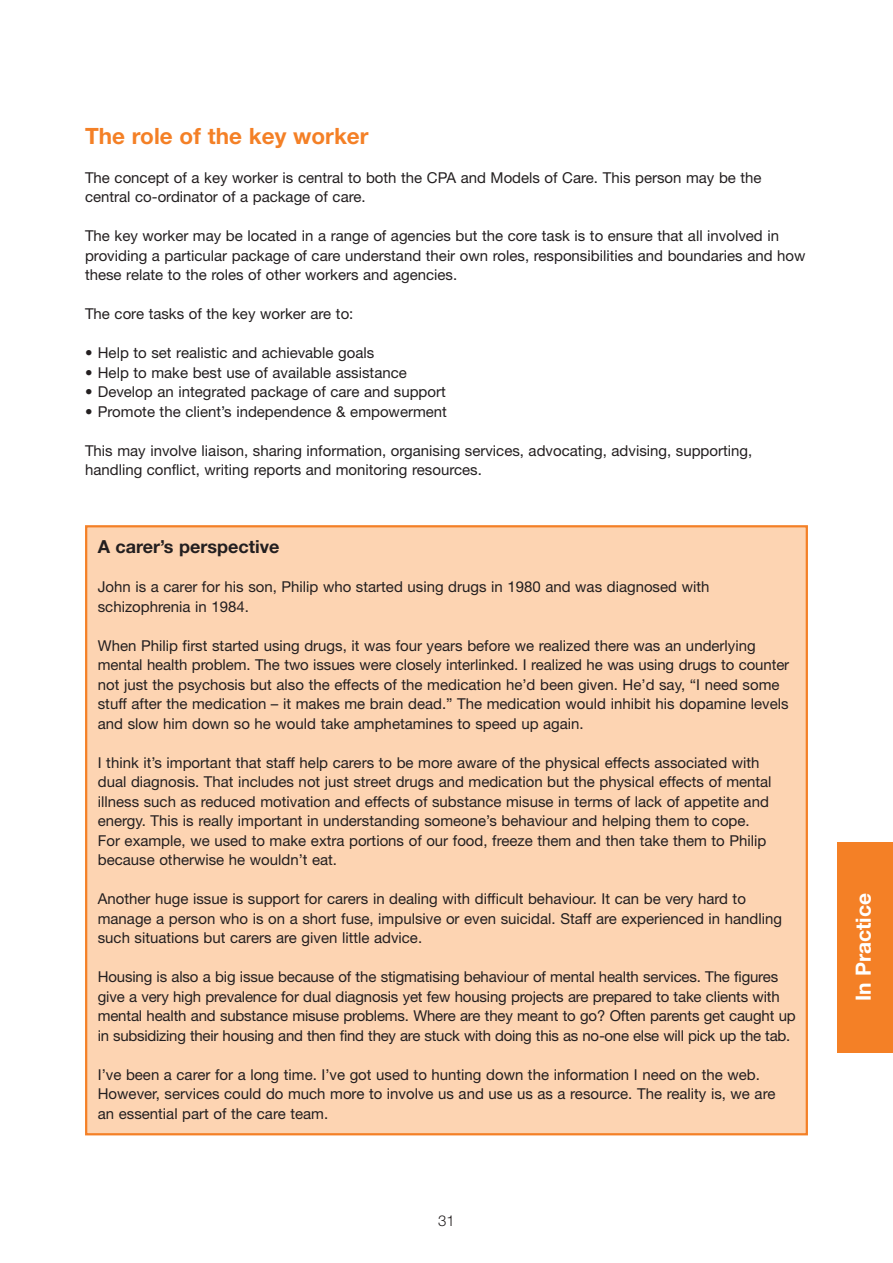
<style>
.page{position:relative;width:893px;height:1263px;background:#fff}
.page>*{position:absolute;margin:0;border:0;box-sizing:border-box;transform-origin:0 0}
.t1{font:700 22.5px "Helvetica Neue";color:#f48026}
.t2{font:700 21px "Helvetica Neue";color:#fff}
.t3{font:700 18px "Helvetica Neue";color:#231f20}
.t4{font:15px/19.5px "Helvetica Neue";color:#231f20}
.t5{font:300 15px "Helvetica Neue";color:#231f20}
</style>
<div class="page">
<div style="left:86px;top:526px;width:721px;height:608px;background:#fdd4b2"></div>
<div style="left:838px;top:842px;width:55px;height:210px;background:#f48026"></div>
<h1 class="t1" style="left:85px;top:128px;width:285px">The role of the key worker</h1>
<p class="t4" style="left:85px;top:169px;width:678px">The concept of a key worker is central to both the CPA and Models of Care. This person may be the central co-ordinator of a package of care.</p>
<p class="t4" style="left:85px;top:228px;width:722px">The key worker may be located in a range of agencies but the core task is to ensure that all involved in providing a particular package of care understand their own roles, responsibilities and boundaries and how these relate to the roles of other workers and agencies.</p>
<p class="t4" style="left:85px;top:306px;width:270px">The core tasks of the key worker are to:</p>
<p class="t4" style="left:85px;top:345px;width:291px">• Help to set realistic and achievable goals</p>
<p class="t4" style="left:85px;top:364px;width:323px">• Help to make best use of available assistance</p>
<p class="t4" style="left:85px;top:384px;width:362px">• Develop an integrated package of care and support</p>
<p class="t4" style="left:85px;top:403px;width:363px">• Promote the client’s independence &amp; empowerment</p>
<p class="t4" style="left:85px;top:442px;width:669px">This may involve liaison, sharing information, organising services, advocating, advising, supporting, handling conflict, writing reports and monitoring resources.</p>
<p class="t3" style="left:98px;top:540px;width:183px">A carer’s perspective</p>
<p class="t4" style="left:98px;top:579px;width:613px">John is a carer for his son, Philip who started using drugs in 1980 and was diagnosed with schizophrenia in 1984.</p>
<p class="t4" style="left:98px;top:637px;width:693px">When Philip first started using drugs, it was four years before we realized there was an underlying mental health problem. The two issues were closely interlinked. I realized he was using drugs to counter not just the psychosis but also the effects of the medication he’d been given. He’d say, “I need some stuff after the medication – it makes me brain dead.” The medication would inhibit his dopamine levels and slow him down so he would take amphetamines to speed up again.</p>
<p class="t4" style="left:98px;top:754px;width:675px">I think it’s important that staff help carers to be more aware of the physical effects associated with dual diagnosis. That includes not just street drugs and medication but the physical effects of mental illness such as reduced motivation and effects of substance misuse in terms of lack of appetite and energy. This is really important in understanding someone’s behaviour and helping them to cope.<br>For example, we used to make extra portions of our food, freeze them and then take them to Philip because otherwise he wouldn’t eat.</p>
<p class="t4" style="left:98px;top:891px;width:686px">Another huge issue is support for carers in dealing with difficult behaviour. It can be very hard to manage a person who is on a short fuse, impulsive or even suicidal. Staff are experienced in handling such situations but carers are given little advice.</p>
<p class="t4" style="left:98px;top:969px;width:699px">Housing is also a big issue because of the stigmatising behaviour of mental health services. The figures give a very high prevalence for dual diagnosis yet few housing projects are prepared to take clients with mental health and substance misuse problems. Where are they meant to go? Often parents get caught up in subsidizing their housing and then find they are stuck with doing this as no-one else will pick up the tab.</p>
<p class="t4" style="left:98px;top:1066px;width:679px">I’ve been a carer for a long time. I’ve got used to hunting down the information I need on the web.<br>However, services could do much more to involve us and use us as a resource. The reality is, we are an essential part of the care team.</p>
<p class="t5" style="left:438px;top:1216px;width:18px">31</p>
<h2 class="t2" style="left:856px;top:1001px;width:110px;rotate:-90deg">In Practice</h2>
</div>
